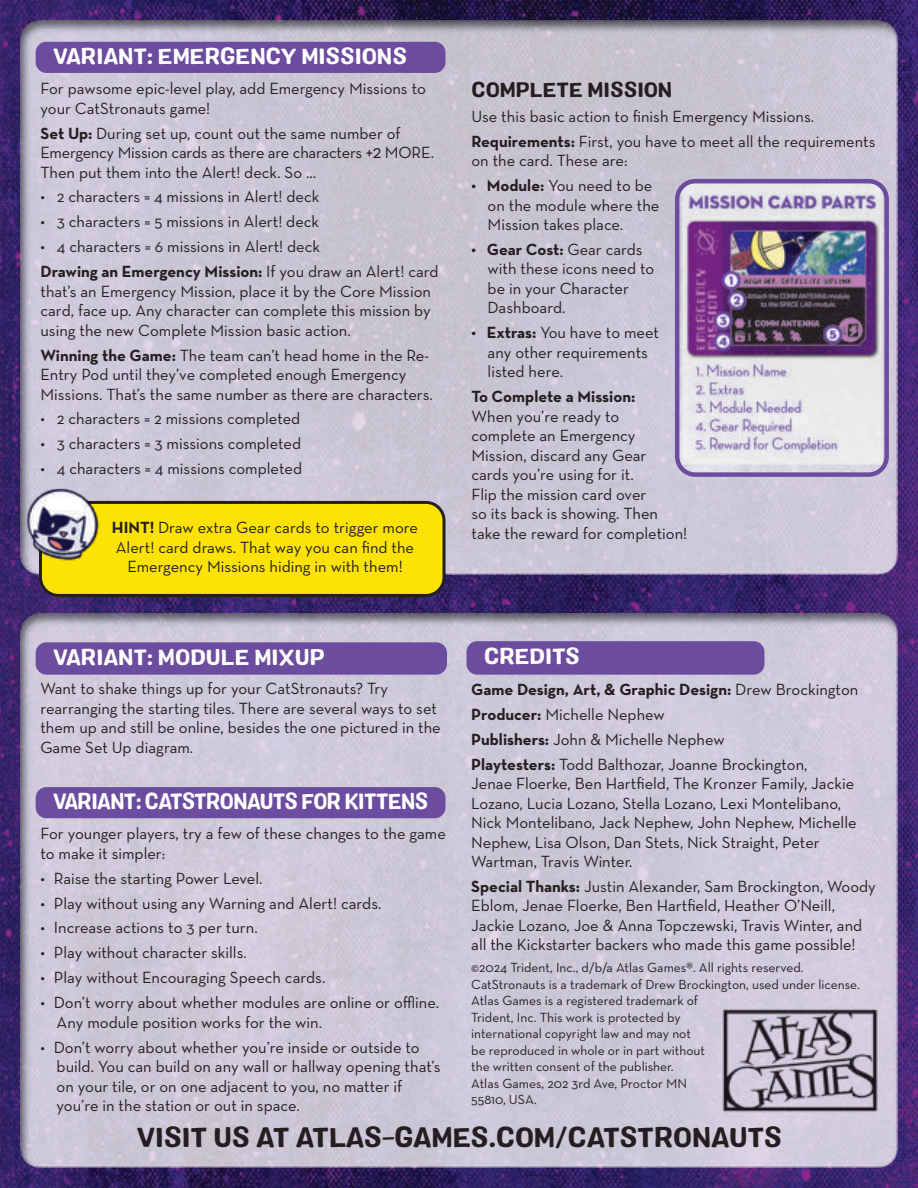
<style>
.page{position:relative;width:918px;height:1188px;background:#fff}
.page>*{position:absolute;margin:0;border:0;box-sizing:border-box;transform-origin:0 0}
.t1{font:27px "Colby St Bld";color:#231f20}
.t2{font:21.75px "Colby St Bld";color:#fff}
.t3{font:21.75px "Colby St Bld";letter-spacing:-.025em;color:#fff;scale:.92 1}
.t4{font:20.25px "Colby St Bld";color:#231f20}
.t5{font:16.5px/19.5px "Neutra Text";color:#231f20}
.t6{font:700 16.5px "Neutra Text";color:#231f20}
.t7{font:13.5px/16.5px "Neutra Text";color:#231f20}
.s1{font-weight:700}
.s2{font-size:19.5px}
</style>
<div class="page">
<img style="left:0;top:0;width:918px;height:1188px">
<img style="left:20px;top:614px;width:878px;height:554px">
<img style="left:722px;top:1007px;width:156px;height:108px">
<img style="left:20px;top:20px;width:878px;height:555px">
<div style="left:36px;top:787px;width:410px;height:31px;background:#6b4c9f"></div>
<svg style="left:466px;top:641px;width:298px;height:34px;background:#6d4fa0"></svg>
<div style="left:36px;top:642px;width:411px;height:33px;background:#6b4c9f"></div>
<img style="left:673px;top:181px;width:218px;height:298px">
<div style="left:36px;top:42px;width:410px;height:31px;background:#6b4c9f"></div>
<svg style="left:38px;top:502px;width:409px;height:96px;background:#ead309"></svg>
<img style="left:24px;top:463px;width:77px;height:102px">
<h2 class="t2" style="left:53px;top:42px;width:355px">VARIANT: EMERGENCY MISSIONS</h2>
<p class="t5" style="left:40px;top:78px;width:387px">For pawsome epic-level play, add Emergency Missions to your CatStronauts game!</p>
<p class="t5" style="left:40px;top:123px;width:395px"><span class="s1">Set Up:</span> During set up, count out the same number of<br>Emergency Mission cards as there are characters <span class="s2">+2</span> MORE.<br>Then put them into the Alert! deck. So …</p>
<p class="t5" style="left:40px;top:187px;width:280px">• 2 characters = 4 missions in Alert! deck</p>
<p class="t5" style="left:40px;top:212px;width:280px">• 3 characters = 5 missions in Alert! deck</p>
<p class="t5" style="left:40px;top:234px;width:400px;line-height:24.9px">• 4 characters = 6 missions in Alert! deck<br><span class="s1">Drawing an Emergency Mission:</span> If you draw an Alert! card</p>
<p class="t5" style="left:40px;top:281px;width:392px;text-align:justify">that’s an Emergency Mission, place it by the Core Mission card, face up. Any character can complete this mission by using the new Complete Mission basic action.</p>
<p class="t5" style="left:40px;top:345px;width:394px"><span class="s1">Winning the Game:</span> The team can’t head home in the Re-<br>Entry Pod until they’ve completed enough Emergency<br>Missions. That’s the same number as there are characters.</p>
<p class="t5" style="left:40px;top:409px;width:261px">• 2 characters = 2 missions completed</p>
<p class="t5" style="left:40px;top:434px;width:262px">• 3 characters = 3 missions completed</p>
<p class="t5" style="left:40px;top:459px;width:263px">• 4 characters = 4 missions completed</p>
<p class="t5" style="left:112px;top:518px;width:308px;text-align:center"><span class="s1">HINT!</span> Draw extra Gear cards to trigger more<br>Alert! card draws. That way you can find the<br>Emergency Missions hiding in with them!</p>
<p class="t4" style="left:471px;top:76px;width:202px">COMPLETE MISSION</p>
<p class="t5" style="left:471px;top:103px;width:406px;line-height:24.9px">Use this basic action to finish Emergency Missions.<br><span class="s1">Requirements:</span> First, you have to meet all the requirements</p>
<p class="t5" style="left:471px;top:150px;width:158px">on the card. These are:</p>
<p class="t5" style="left:488px;top:175px;width:173px;text-indent:-16px"><span class="s1">• Module:</span> You need to be on the module where the<br>Mission takes place.</p>
<p class="t5" style="left:488px;top:239px;width:168px;text-indent:-16px"><span class="s1">• Gear Cost:</span> Gear cards with these icons need to be in your Character<br>Dashboard.</p>
<p class="t5" style="left:488px;top:323px;width:173px;text-indent:-16px"><span class="s1">• Extras:</span> You have to meet any other requirements listed here.</p>
<p class="t6" style="left:471px;top:386px;width:165px">To Complete a Mission:</p>
<p class="t5" style="left:471px;top:406px;width:217px">When you’re ready to complete an Emergency<br>Mission, discard any Gear cards you’re using for it.<br>Flip the mission card over<br>so its back is showing. Then take the reward for completion!</p>
<h2 class="t2" style="left:53px;top:643px;width:273px">VARIANT: MODULE MIXUP</h2>
<p class="t5" style="left:40px;top:679px;width:402px">Want to shake things up for your CatStronauts? Try rearranging the starting tiles. There are several ways to set them up and still be online, besides the one pictured in the Game Set Up diagram.</p>
<h2 class="t3" style="left:53px;top:788px;width:409px">VARIANT: CATSTRONAUTS FOR KITTENS</h2>
<p class="t5" style="left:40px;top:824px;width:407px">For younger players, try a few of these changes to the game to make it simpler:</p>
<p class="t5" style="left:40px;top:868px;width:224px">• Raise the starting Power Level.</p>
<p class="t5" style="left:40px;top:893px;width:343px">• Play without using any Warning and Alert! cards.</p>
<p class="t5" style="left:40px;top:918px;width:219px">• Increase actions to 3 per turn.</p>
<p class="t5" style="left:40px;top:943px;width:208px">• Play without character skills.</p>
<p class="t5" style="left:40px;top:968px;width:287px">• Play without Encouraging Speech cards.</p>
<p class="t5" style="left:57px;top:992px;width:384px;text-indent:-16px">• Don’t worry about whether modules are online or offline.<br>Any module position works for the win.</p>
<p class="t5" style="left:57px;top:1037px;width:386px;text-indent:-16px">• Don’t worry about whether you’re inside or outside to build. You can build on any wall or hallway opening that’s on your tile, or on one adjacent to you, no matter if you’re in the station or out in space.</p>
<h2 class="t2" style="left:484px;top:642px;width:97px">CREDITS</h2>
<p class="t5" style="left:471px;top:676px;width:389px;line-height:24.9px"><span class="s1">Game Design, Art, &amp; Graphic Design:</span> Drew Brockington <span class="s1">Producer:</span> Michelle Nephew<br><span class="s1">Publishers:</span> John &amp; Michelle Nephew<br><span class="s1">Playtesters:</span> Todd Balthozar, Joanne Brockington,</p>
<p class="t5" style="left:471px;top:773px;width:387px">Jenae Floerke, Ben Hartfield, The Kronzer Family, Jackie Lozano, Lucia Lozano, Stella Lozano, Lexi Montelibano, Nick Montelibano, Jack Nephew, John Nephew, Michelle Nephew, Lisa Olson, Dan Stets, Nick Straight, Peter Wartman, Travis Winter.</p>
<p class="t5" style="left:471px;top:876px;width:406px"><span class="s1">Special Thanks:</span> Justin Alexander, Sam Brockington, Woody Eblom, Jenae Floerke, Ben Hartfield, Heather O’Neill, Jackie Lozano, Joe &amp; Anna Topczewski, Travis Winter, and all the Kickstarter backers who made this game possible!</p>
<p class="t7" style="left:471px;top:959px;width:390px">©2024 Trident, Inc., d/b/a Atlas Games®. All rights reserved.<br>CatStronauts is a trademark of Drew Brockington, used under license.<br>Atlas Games is a registered trademark of<br>Trident, Inc. This work is protected by<br>international copyright law and may not<br>be reproduced in whole or in part without<br>the written consent of the publisher.<br>Atlas Games, 202 3rd Ave, Proctor MN<br>55810, USA.</p>
<h1 class="t1" style="left:137px;top:1120px;width:647px">VISIT US AT ATLAS-GAMES.COM/CATSTRONAUTS</h1>
</div>
